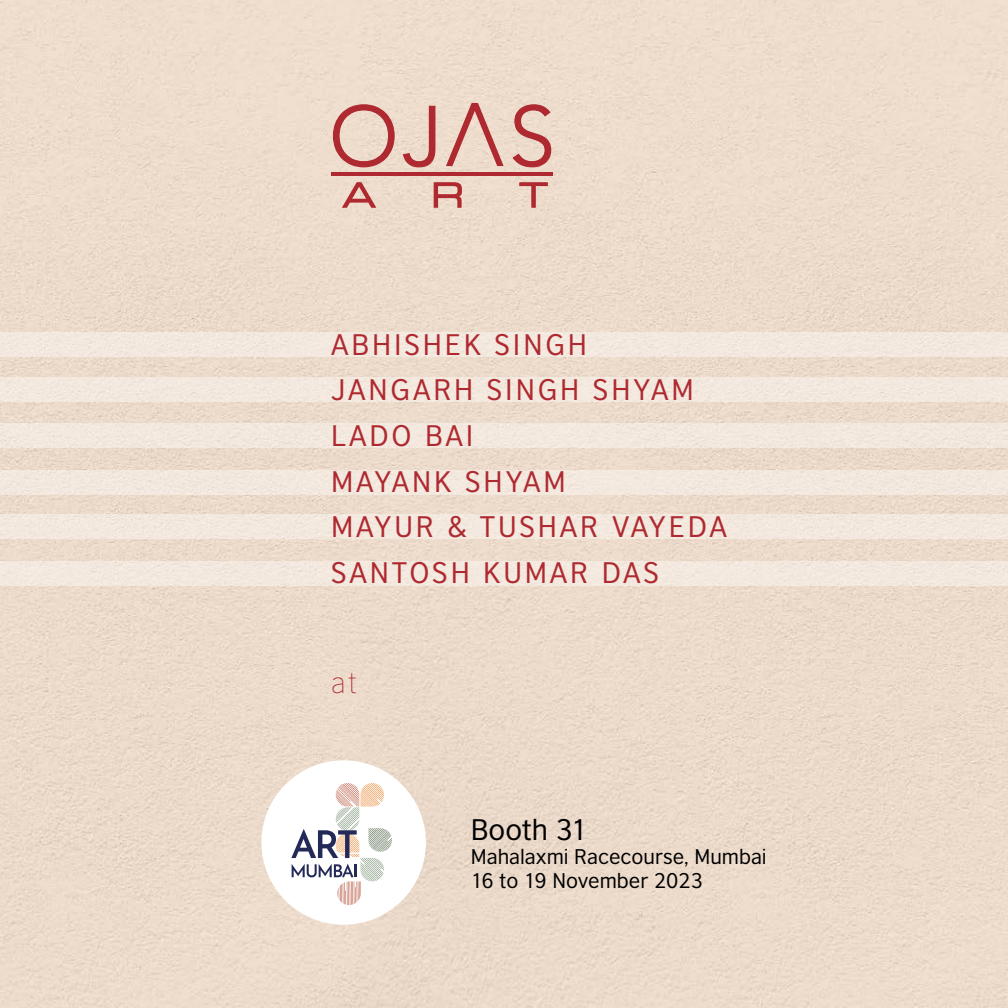
<style>
.page{position:relative;width:1008px;height:1008px;background:#eddccc}
.page>*{position:absolute;margin:0;border:0;box-sizing:border-box;transform-origin:0 0}
.t1{font:28px/45.6px "British Council Sans";letter-spacing:.1em;color:#af2a30}
.t2{font:28px "British Council Sans";color:#000}
.t3{font:200 28px "British Council Sans";color:#af2a30}
.t4{font:20px/24px "British Council Sans";color:#000}
</style>
<div class="page">
<svg style="left:332px;top:102px;width:220px;height:66px;background:#deb3a8"></svg>
<svg style="left:341px;top:182px;width:207px;height:27px;background:#e3bfb3"></svg>
<hr style="left:331px;top:172px;width:222px;height:4px;background:#af2a30">
<div style="left:261px;top:760px;width:165px;height:165px;background:#fff;border-radius:50%"></div>
<svg style="left:291px;top:783px;width:101px;height:122px"></svg>
<div style="left:0;top:561px;width:1008px;height:24px;background:#f3e9df"></div>
<div style="left:0;top:515px;width:1008px;height:24px;background:#f3e9df"></div>
<div style="left:0;top:470px;width:1008px;height:24px;background:#f2e8de"></div>
<div style="left:0;top:424px;width:1008px;height:24px;background:#f2e8de"></div>
<div style="left:0;top:377px;width:1008px;height:25px;background:#f3e9df"></div>
<div style="left:0;top:333px;width:1008px;height:24px;background:#f3e9df"></div>
<p class="t1" style="left:331px;top:322px;width:397px">ABHISHEK SINGH<br>JANGARH SINGH SHYAM<br>LADO BAI<br>MAYANK SHYAM<br>MAYUR &amp; TUSHAR VAYEDA<br>SANTOSH KUMAR DAS</p>
<p class="t3" style="left:331px;top:667px;width:27px">at</p>
<p class="t2" style="left:471px;top:813px;width:119px">Booth 31</p>
<p class="t4" style="left:471px;top:844px;width:297px">Mahalaxmi Racecourse, Mumbai<br>16 to 19 November 2023</p>
</div>
